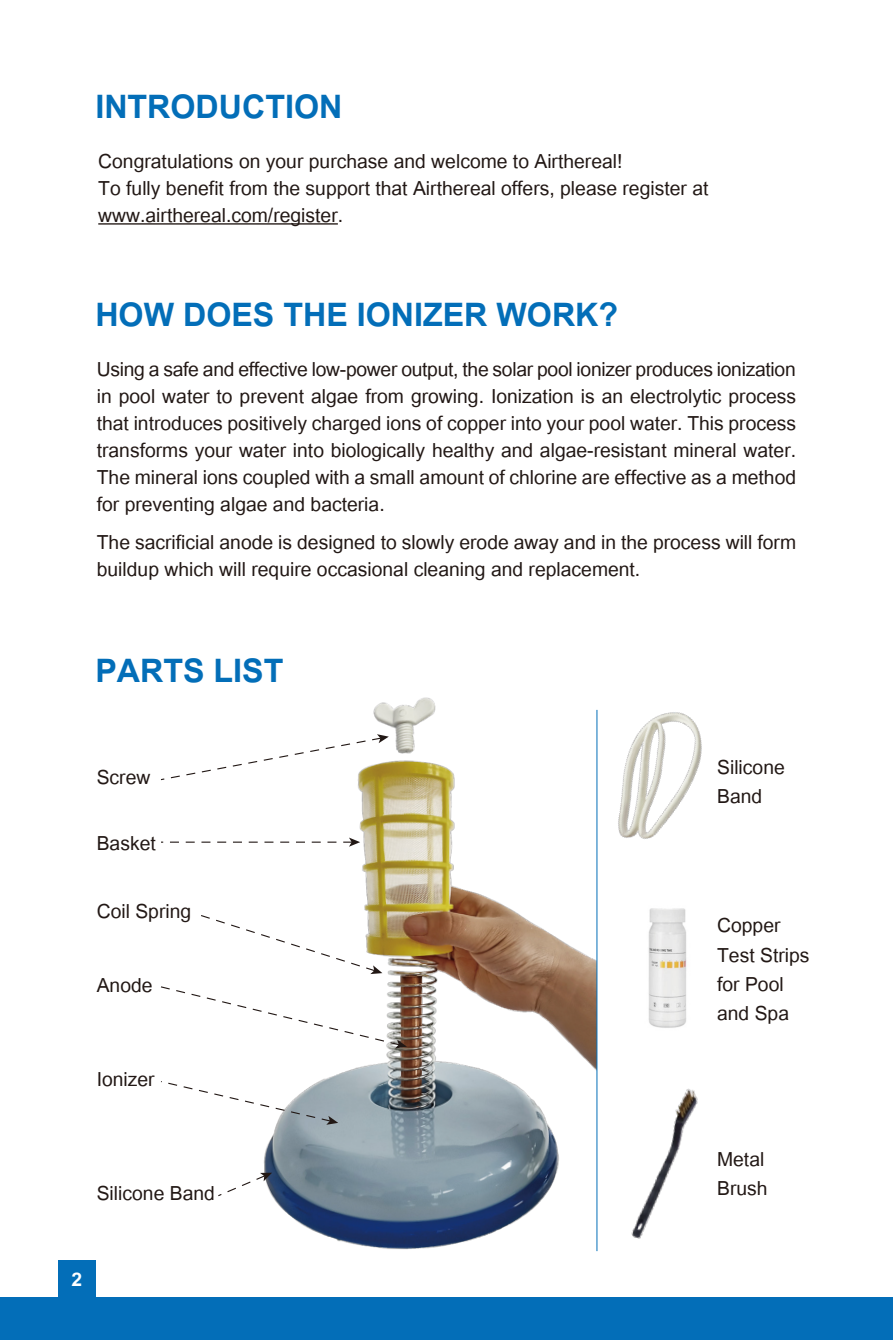
<style>
.page{position:relative;width:893px;height:1340px;background:#fff}
.page>*{position:absolute;margin:0;border:0;box-sizing:border-box;transform-origin:0 0}
.t1{font:700 45px "Utsaah";color:#036eb8}
.t2{font:27px/27px "Utsaah";color:#221815}
.t3{font:700 27px "Utsaah";color:#fff}
</style>
<div class="page">
<img style="left:264px;top:760px;width:333px;height:492px">
<svg style="left:161px;top:837px;width:199px;height:9px"></svg>
<svg style="left:161px;top:740px;width:228px;height:41px"></svg>
<svg style="left:218px;top:1172px;width:54px;height:25px"></svg>
<svg style="left:161px;top:985px;width:246px;height:63px"></svg>
<svg style="left:161px;top:1080px;width:177px;height:44px"></svg>
<svg style="left:201px;top:913px;width:181px;height:61px"></svg>
<hr style="left:597px;top:710px;width:1px;height:541px;background:#036eb8">
<div style="left:0;top:1297px;width:893px;height:42px;background:#036eb8"></div>
<div style="left:58px;top:1260px;width:38px;height:37px;background:#036eb8"></div>
<hr style="left:98px;top:223px;width:240px;height:1px;background:#221815">
<img style="left:648px;top:908px;width:39px;height:120px">
<img style="left:631px;top:1088px;width:67px;height:151px">
<img style="left:576px;top:709px;width:126px;height:162px">
<img style="left:370px;top:697px;width:66px;height:60px">
<h1 class="t1" style="left:95px;top:84px;width:249px">INTRODUCTION</h1>
<p class="t2" style="left:98px;top:149px;width:612px">Congratulations on your purchase and welcome to Airthereal!<br>To fully benefit from the support that Airthereal offers, please register at www.airthereal.com/register.</p>
<h1 class="t1" style="left:95px;top:293px;width:524px">HOW DOES THE IONIZER WORK?</h1>
<p class="t2" style="left:97px;top:358px;width:701px;text-align:justify">Using a safe and effective low-power output, the solar pool ionizer produces ionization in pool water to prevent algae from growing. Ionization is an electrolytic process that introduces positively charged ions of copper into your pool water. This process transforms your water into biologically healthy and algae-resistant mineral water.<br>The mineral ions coupled with a small amount of chlorine are effective as a method for preventing algae and bacteria.</p>
<p class="t2" style="left:97px;top:531px;width:701px">The sacrificial anode is designed to slowly erode away and in the process will form buildup which will require occasional cleaning and replacement.</p>
<h1 class="t1" style="left:95px;top:649px;width:190px">PARTS LIST</h1>
<p class="t2" style="left:97px;top:765px;width:55px">Screw</p>
<p class="t2" style="left:97px;top:831px;width:61px">Basket</p>
<p class="t2" style="left:97px;top:899px;width:96px">Coil Spring</p>
<p class="t2" style="left:97px;top:973px;width:57px">Anode</p>
<p class="t2" style="left:97px;top:1067px;width:59px">Ionizer</p>
<p class="t2" style="left:97px;top:1181px;width:120px">Silicone Band</p>
<p class="t3" style="left:71px;top:1265px;width:12px">2</p>
<p class="t2" style="left:717px;top:754px;width:69px;line-height:29.2px">Silicone<br>Band</p>
<p class="t2" style="left:717px;top:913px;width:94px;line-height:29.2px">Copper<br>Test Strips for Pool and Spa</p>
<p class="t2" style="left:717px;top:1146px;width:52px;line-height:29.2px">Metal<br>Brush</p>
</div>
